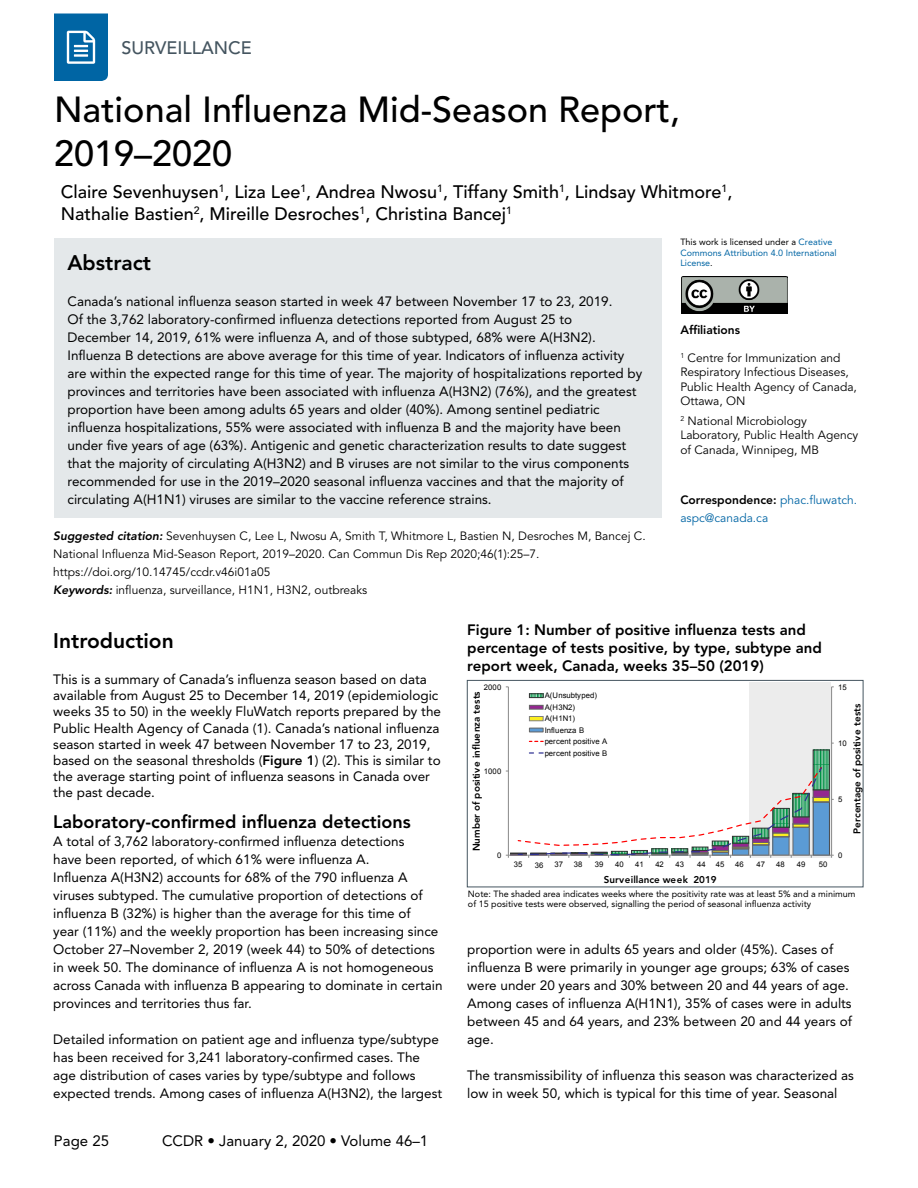
<style>
.page{position:relative;width:918px;height:1188px;background:#fff}
.page>*{position:absolute;margin:0;border:0;box-sizing:border-box;transform-origin:0 0}
.t1{font:500 36px/43.2px "Avenir LT Std";color:#000}
.t2{font:800 21px "Avenir LT Std";color:#000}
.t3{font:500 18px/21.6px "Avenir LT Std";color:#000}
.t4{font:800 18px "Avenir LT Std";color:#000}
.t5{font:500 18px "Avenir LT Std";color:#455560}
.t6{font:800 15px/18px "Avenir LT Std";color:#000}
.t7{font:15px "Avenir LT Std";color:#000}
.t8{font:13.5px/18px "Avenir LT Std";color:#000}
.t9{font:12px/14.4px "Avenir LT Std";color:#000}
.t10{font:12px/18px "Avenir LT Std";color:#0065a4}
.t11{font:800 12px "Avenir LT Std";color:#000}
.t12{font:800 9.9px "Avenir LT Std";color:#000}
.t13{font:9px/10.5px "Avenir LT Std";color:#000}
.t14{font:9px/10.5px "Avenir LT Std";color:#0065a4}
.t15{font:7.8px/11.4px "Arial";color:#000}
.s1{color:#000}
.s2{font-weight:800;color:#000}
.s3{font-weight:800;font-style:italic}
.s4{font-weight:800}
</style>
<div class="page">
<svg style="left:54px;top:14px;width:54px;height:67px"></svg>
<div style="left:54px;top:238px;width:608px;height:280px;background:#e4e8ea"></div>
<img style="left:682px;top:277px;width:105px;height:36px">
<div style="left:749px;top:682px;width:82px;height:176px;background:#ececec"></div>
<div style="left:813px;top:802px;width:16px;height:53px;background:#5b9bd5"></div>
<div style="left:813px;top:797px;width:16px;height:5px;background:#fcee21"></div>
<div style="left:813px;top:797px;width:16px;height:5px;border:1px solid #666"></div>
<div style="left:813px;top:790px;width:16px;height:7px;background:#93278f"></div>
<div style="left:813px;top:790px;width:16px;height:7px;border:1px solid #666"></div>
<svg style="left:815px;top:752px;width:12px;height:36px"></svg>
<div style="left:813px;top:750px;width:16px;height:40px;border:1px solid #333"></div>
<hr style="left:831px;top:687px;width:1px;height:168px;background:#898989">
<hr style="left:508px;top:687px;width:1px;height:168px;background:#898989">
<hr style="left:508px;top:855px;width:324px;height:1px;background:#898989">
<div style="left:529px;top:694px;width:14px;height:4px;border:1px solid #333"></div>
<div style="left:529px;top:705px;width:14px;height:4px;border:1px solid #666"></div>
<div style="left:529px;top:716px;width:14px;height:5px;background:#fcee21"></div>
<div style="left:529px;top:716px;width:14px;height:5px;border:1px solid #808080"></div>
<div style="left:529px;top:728px;width:14px;height:4px;border:1px solid #666"></div>
<svg style="left:529px;top:741px;width:14px;height:1px"></svg>
<svg style="left:529px;top:752px;width:14px;height:2px"></svg>
<svg style="left:506px;top:766px;width:317px;height:92px"></svg>
<div style="left:467px;top:680px;width:396px;height:207px;border:1px solid #455560"></div>
<h3 class="t5" style="left:122px;top:37px;width:132px">SURVEILLANCE</h3>
<h1 class="t1" style="left:54px;top:89px;width:628px">National Influenza Mid-Season Report,<br>2019–2020</h1>
<h3 class="t3" style="left:61px;top:181px;width:673px">Claire Sevenhuysen<sup>1</sup>, Liza Lee<sup>1</sup>, Andrea Nwosu<sup>1</sup>, Tiffany Smith<sup>1</sup>, Lindsay Whitmore<sup>1</sup>,<br>Nathalie Bastien<sup>2</sup>, Mireille Desroches<sup>1</sup>, Christina Bancej<sup>1</sup></h3>
<h2 class="t2" style="left:68px;top:250px;width:85px">Abstract</h2>
<p class="t8" style="left:68px;top:292px;width:576px">Canada’s national influenza season started in week 47 between November 17 to 23, 2019.<br>Of the 3,762 laboratory-confirmed influenza detections reported from August 25 to<br>December 14, 2019, 61% were influenza A, and of those subtyped, 68% were A(H3N2).<br>Influenza B detections are above average for this time of year. Indicators of influenza activity are within the expected range for this time of year. The majority of hospitalizations reported by provinces and territories have been associated with influenza A(H3N2) (76%), and the greatest proportion have been among adults 65 years and older (40%). Among sentinel pediatric influenza hospitalizations, 55% were associated with influenza B and the majority have been under five years of age (63%). Antigenic and genetic characterization results to date suggest that the majority of circulating A(H3N2) and B viruses are not similar to the virus components recommended for use in the 2019–2020 seasonal influenza vaccines and that the majority of circulating A(H1N1) viruses are similar to the vaccine reference strains.</p>
<p class="t14" style="left:680px;top:237px;width:158px"><span class="s1">This work is licensed under a</span> Creative<br>Commons Attribution 4.0 International<br>License<span class="s1">.</span></p>
<p class="t11" style="left:680px;top:323px;width:61px">Affiliations</p>
<p class="t9" style="left:680px;top:351px;width:178px"><sup>1</sup> Centre for Immunization and<br>Respiratory Infectious Diseases,<br>Public Health Agency of Canada,<br>Ottawa, ON</p>
<p class="t9" style="left:680px;top:414px;width:180px"><sup>2</sup> National Microbiology<br>Laboratory, Public Health Agency of Canada, Winnipeg, MB</p>
<p class="t10" style="left:680px;top:491px;width:178px"><span class="s2">Correspondence:</span> phac.fluwatch. aspc@canada.ca</p>
<p class="t9" style="left:53px;top:527px;width:594px;line-height:18px"><span class="s3">Suggested citation:</span> Sevenhuysen C, Lee L, Nwosu A, Smith T, Whitmore L, Bastien N, Desroches M, Bancej C.<br>National Influenza Mid-Season Report, 2019–2020. Can Commun Dis Rep 2020;46(1):25–7. https://doi.org/10.14745/ccdr.v46i01a05<br><span class="s3">Keywords:</span> influenza, surveillance, H1N1, H3N2, outbreaks</p>
<h2 class="t2" style="left:53px;top:628px;width:122px">Introduction</h2>
<p class="t8" style="left:53px;top:671px;width:389px;line-height:16.2px">This is a summary of Canada’s influenza season based on data available from August 25 to December 14, 2019 (epidemiologic weeks 35 to 50) in the weekly FluWatch reports prepared by the Public Health Agency of Canada (1). Canada’s national influenza season started in week 47 between November 17 to 23, 2019, based on the seasonal thresholds (<span class="s4">Figure 1</span>) (2). This is similar to the average starting point of influenza seasons in Canada over the past decade.</p>
<h3 class="t4" style="left:53px;top:811px;width:359px">Laboratory-confirmed influenza detections</h3>
<p class="t8" style="left:53px;top:832px;width:391px">A total of 3,762 laboratory-confirmed influenza detections<br>have been reported, of which 61% were influenza A.<br>Influenza A(H3N2) accounts for 68% of the 790 influenza A viruses subtyped. The cumulative proportion of detections of influenza B (32%) is higher than the average for this time of<br>year (11%) and the weekly proportion has been increasing since October 27–November 2, 2019 (week 44) to 50% of detections in week 50. The dominance of influenza A is not homogeneous across Canada with influenza B appearing to dominate in certain provinces and territories thus far.</p>
<p class="t8" style="left:53px;top:1030px;width:390px">Detailed information on patient age and influenza type/subtype has been received for 3,241 laboratory-confirmed cases. The age distribution of cases varies by type/subtype and follows expected trends. Among cases of influenza A(H3N2), the largest</p>
<p class="t7" style="left:54px;top:1133px;width:57px">Page 25</p>
<p class="t7" style="left:162px;top:1133px;width:268px">CCDR • January 2, 2020 • Volume 46–1</p>
<p class="t6" style="left:467px;top:620px;width:356px">Figure 1: Number of positive influenza tests and percentage of tests positive, by type, subtype and report week, Canada, weeks 35–50 (2019)</p>
<p class="t15" style="left:484px;top:681px;width:19px">2000</p>
<p class="t12" style="left:471px;top:851px;width:162px;rotate:-90deg">Number of positive influenza tests</p>
<p class="t15" style="left:484px;top:766px;width:19px">1000</p>
<p class="t15" style="left:497px;top:850px;width:6px">0</p>
<p class="t15" style="left:545px;top:690px;width:64px">A(Unsubtyped)<br>A(H3N2)<br>A(H1N1)<br>Influenza B percent positive A percent positive B</p>
<p class="t15" style="left:838px;top:681px;width:10px">15</p>
<p class="t12" style="left:851px;top:834px;width:131px;rotate:-90deg">Percentage of positive tests</p>
<p class="t15" style="left:838px;top:737px;width:10px">10</p>
<p class="t15" style="left:838px;top:794px;width:6px">5</p>
<p class="t15" style="left:838px;top:850px;width:6px">0</p>
<p class="t15" style="left:514px;top:859px;width:10px">35</p>
<p class="t15" style="left:554px;top:859px;width:10px">37</p>
<p class="t15" style="left:595px;top:859px;width:10px">39</p>
<p class="t15" style="left:635px;top:859px;width:10px">41</p>
<p class="t15" style="left:676px;top:859px;width:10px">43</p>
<p class="t15" style="left:716px;top:859px;width:10px">45</p>
<p class="t15" style="left:756px;top:859px;width:10px">47</p>
<p class="t15" style="left:797px;top:859px;width:10px">49</p>
<p class="t15" style="left:535px;top:859px;width:10px">36</p>
<p class="t15" style="left:574px;top:859px;width:10px">38</p>
<p class="t15" style="left:615px;top:859px;width:10px">40</p>
<p class="t15" style="left:655px;top:859px;width:10px">42</p>
<p class="t15" style="left:697px;top:859px;width:10px">44</p>
<p class="t15" style="left:735px;top:859px;width:10px">46</p>
<p class="t15" style="left:776px;top:859px;width:10px">48</p>
<p class="t15" style="left:819px;top:859px;width:10px">50</p>
<p class="t13" style="left:468px;top:889px;width:389px">Note: The shaded area indicates weeks where the positivity rate was at least 5% and a minimum of 15 positive tests were observed, signalling the period of seasonal influenza activity</p>
<p class="t12" style="left:604px;top:873px;width:114px">Surveillance week 2019</p>
<p class="t8" style="left:467px;top:940px;width:386px">proportion were in adults 65 years and older (45%). Cases of influenza B were primarily in younger age groups; 63% of cases were under 20 years and 30% between 20 and 44 years of age.<br>Among cases of influenza A(H1N1), 35% of cases were in adults between 45 and 64 years, and 23% between 20 and 44 years of age.</p>
<p class="t8" style="left:467px;top:1066px;width:388px">The transmissibility of influenza this season was characterized as low in week 50, which is typical for this time of year. Seasonal</p>
</div>
